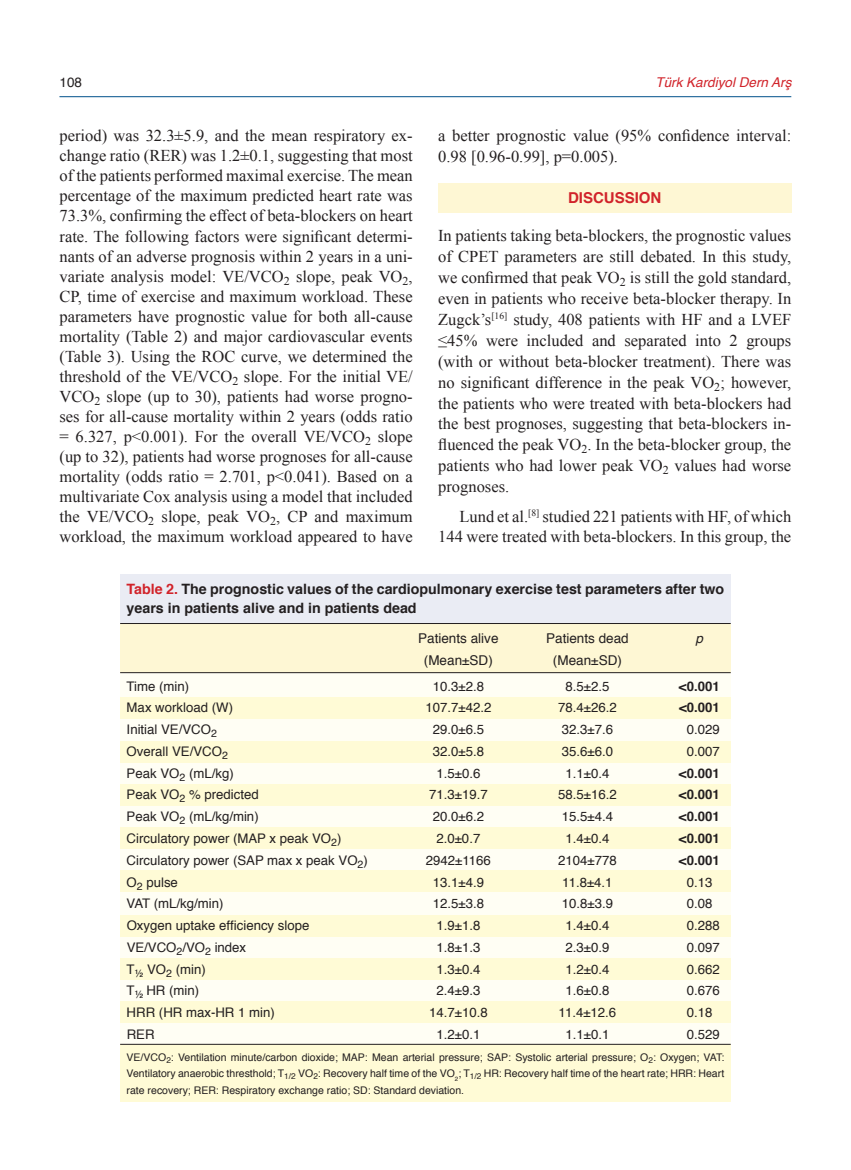
<style>
.page{position:relative;width:851px;height:1170px;background:#fff}
.page>*{position:absolute;margin:0;border:0;box-sizing:border-box;transform-origin:0 0}
.t1{font:16.5px/20.1px "Times New Roman";color:#231f20;text-align:justify}
.t2{font:700 15px "Helvetica";color:#d1232a}
.t3{font:700 14.25px/18.8px "Helvetica";color:#231f20}
.t4{font:13.5px "Helvetica";color:#231f20}
.t5{font:italic 13.5px "Helvetica";color:#d1232a}
.t6{font:italic 13.5px "Helvetica";color:#231f20}
.t7{font:13.2px "Helvetica";color:#231f20}
.t8{font:700 13.2px "Helvetica";color:#231f20}
.t9{font:10.5px/16.5px "Helvetica";color:#231f20;text-align:justify}
.s1{color:#d1232a}
</style>
<div class="page">
<div style="left:438px;top:183px;width:353px;height:30px;background:#fef7d4"></div>
<hr style="left:59px;top:96px;width:732px;height:1px;background:#01508b">
<div style="left:120px;top:672px;width:610px;height:429px;background:#fffef4"></div>
<div style="left:120px;top:697px;width:610px;height:22px;background:#fffbd6"></div>
<div style="left:120px;top:740px;width:610px;height:22px;background:#fffbd6"></div>
<div style="left:120px;top:784px;width:610px;height:21px;background:#fffbd6"></div>
<div style="left:120px;top:827px;width:610px;height:21px;background:#fffbd6"></div>
<div style="left:120px;top:870px;width:610px;height:21px;background:#fffbd6"></div>
<div style="left:120px;top:915px;width:610px;height:21px;background:#fffbd6"></div>
<div style="left:120px;top:958px;width:610px;height:21px;background:#fffbd6"></div>
<div style="left:120px;top:1001px;width:610px;height:21px;background:#fffbd6"></div>
<div style="left:120px;top:1044px;width:610px;height:57px;background:#fffbd6"></div>
<div style="left:120px;top:623px;width:610px;height:49px;background:#fef7d4"></div>
<div style="left:120px;top:574px;width:610px;height:49px;background:#eaecf4"></div>
<hr style="left:120px;top:623px;width:610px;height:1px;background:#231f20">
<hr style="left:120px;top:672px;width:610px;height:1px;background:#231f20">
<hr style="left:120px;top:1043px;width:610px;height:1px;background:#231f20">
<p class="t4" style="left:60px;top:73px;width:24px">108</p>
<p class="t5" style="left:655px;top:71px;width:137px">Türk Kardiyol Dern Arş</p>
<p class="t1" style="left:438px;top:125px;width:354px;line-height:20.9px">a better prognostic value (95% confidence interval:<br>0.98 [0.96-0.99], p=0.005).</p>
<p class="t2" style="left:568px;top:188px;width:95px">DISCUSSION</p>
<p class="t1" style="left:438px;top:225px;width:354px;line-height:20.9px">In patients taking beta-blockers, the prognostic values of CPET parameters are still debated. In this study, we confirmed that peak VO<sub>2</sub> is still the gold standard, even in patients who receive beta-blocker therapy. In Zugck’s<sup>[16]</sup> study, 408 patients with HF and a LVEF ≤45% were included and separated into 2 groups (with or without beta-blocker treatment). There was no significant difference in the peak VO<sub>2</sub>; however, the patients who were treated with beta-blockers had the best prognoses, suggesting that beta-blockers in&shy;fluenced the peak VO<sub>2</sub>. In the beta-blocker group, the patients who had lower peak VO<sub>2</sub> values had worse prognoses.</p>
<p class="t1" style="left:438px;top:505px;width:354px;line-height:20.9px;text-align:right">Lund et al.<sup>[8]</sup> studied 221 patients with HF, of which<br>144 were treated with beta-blockers. In this group, the</p>
<p class="t1" style="left:60px;top:125px;width:354px">period) was 32.3±5.9, and the mean respiratory ex&shy;change ratio (RER) was 1.2±0.1, suggesting that most of the patients performed maximal exercise. The mean percentage of the maximum predicted heart rate was 73.3%, confirming the effect of beta-blockers on heart rate. The following factors were significant determi&shy;nants of an adverse prognosis within 2 years in a uni&shy;variate analysis model: VE/VCO<sub>2</sub> slope, peak VO<sub>2</sub>, CP, time of exercise and maximum workload. These parameters have prognostic value for both all-cause mortality (Table 2) and major cardiovascular events (Table 3). Using the ROC curve, we determined the threshold of the VE/VCO<sub>2</sub> slope. For the initial VE/ VCO<sub>2</sub> slope (up to 30), patients had worse progno&shy;ses for all-cause mortality within 2 years (odds ratio = 6.327, p&lt;0.001). For the overall VE/VCO<sub>2</sub> slope (up to 32), patients had worse prognoses for all-cause mortality (odds ratio = 2.701, p&lt;0.041). Based on a multivariate Cox analysis using a model that included the VE/VCO<sub>2</sub> slope, peak VO<sub>2</sub>, CP and maximum workload, the maximum workload appeared to have</p>
<p class="t3" style="left:127px;top:580px;width:599px"><span class="s1">Table 2.</span> The prognostic values of the cardiopulmonary exercise test parameters after two years in patients alive and in patients dead</p>
<p class="t4" style="left:418px;top:629px;width:82px">Patients alive</p>
<p class="t4" style="left:546px;top:629px;width:84px">Patients dead</p>
<p class="t6" style="left:695px;top:627px;width:9px">p</p>
<p class="t4" style="left:424px;top:650px;width:70px">(Mean±SD)</p>
<p class="t4" style="left:553px;top:650px;width:70px">(Mean±SD)</p>
<p class="t7" style="left:127px;top:677px;width:64px">Time (min)</p>
<p class="t7" style="left:432px;top:677px;width:53px">10.3±2.8</p>
<p class="t7" style="left:565px;top:677px;width:45px">8.5±2.5</p>
<p class="t8" style="left:679px;top:677px;width:42px">&lt;0.001</p>
<p class="t7" style="left:127px;top:698px;width:108px">Max workload (W)</p>
<p class="t7" style="left:425px;top:698px;width:67px">107.7±42.2</p>
<p class="t7" style="left:558px;top:698px;width:60px">78.4±26.2</p>
<p class="t8" style="left:679px;top:698px;width:42px">&lt;0.001</p>
<p class="t7" style="left:127px;top:720px;width:92px">Initial VE/VCO<sub>2</sub></p>
<p class="t7" style="left:432px;top:720px;width:53px">29.0±6.5</p>
<p class="t7" style="left:561px;top:720px;width:53px">32.3±7.6</p>
<p class="t7" style="left:686px;top:720px;width:35px">0.029</p>
<p class="t7" style="left:127px;top:742px;width:103px">Overall VE/VCO<sub>2</sub></p>
<p class="t7" style="left:432px;top:742px;width:53px">32.0±5.8</p>
<p class="t7" style="left:561px;top:742px;width:53px">35.6±6.0</p>
<p class="t7" style="left:686px;top:742px;width:35px">0.007</p>
<p class="t7" style="left:127px;top:764px;width:109px">Peak VO<sub>2</sub> (mL/kg)</p>
<p class="t7" style="left:436px;top:764px;width:45px">1.5±0.6</p>
<p class="t7" style="left:565px;top:764px;width:45px">1.1±0.4</p>
<p class="t8" style="left:679px;top:764px;width:42px">&lt;0.001</p>
<p class="t7" style="left:127px;top:785px;width:134px">Peak VO<sub>2</sub> % predicted</p>
<p class="t7" style="left:429px;top:785px;width:60px">71.3±19.7</p>
<p class="t7" style="left:558px;top:785px;width:60px">58.5±16.2</p>
<p class="t8" style="left:679px;top:785px;width:42px">&lt;0.001</p>
<p class="t7" style="left:127px;top:807px;width:133px">Peak VO<sub>2</sub> (mL/kg/min)</p>
<p class="t7" style="left:432px;top:807px;width:53px">20.0±6.2</p>
<p class="t7" style="left:561px;top:807px;width:53px">15.5±4.4</p>
<p class="t8" style="left:679px;top:807px;width:42px">&lt;0.001</p>
<p class="t7" style="left:127px;top:829px;width:216px">Circulatory power (MAP x peak VO<sub>2</sub>)</p>
<p class="t7" style="left:436px;top:829px;width:45px">2.0±0.7</p>
<p class="t7" style="left:565px;top:829px;width:45px">1.4±0.4</p>
<p class="t8" style="left:678px;top:829px;width:42px">&lt;0.001</p>
<p class="t7" style="left:127px;top:851px;width:243px">Circulatory power (SAP max x peak VO<sub>2</sub>)</p>
<p class="t7" style="left:426px;top:851px;width:66px">2942±1166</p>
<p class="t7" style="left:558px;top:851px;width:60px">2104±778</p>
<p class="t8" style="left:679px;top:851px;width:42px">&lt;0.001</p>
<p class="t7" style="left:127px;top:872px;width:53px">O<sub>2</sub> pulse</p>
<p class="t7" style="left:432px;top:872px;width:53px">13.1±4.9</p>
<p class="t7" style="left:562px;top:872px;width:52px">11.8±4.1</p>
<p class="t7" style="left:686px;top:872px;width:27px">0.13</p>
<p class="t7" style="left:127px;top:894px;width:98px">VAT (mL/kg/min)</p>
<p class="t7" style="left:432px;top:894px;width:53px">12.5±3.8</p>
<p class="t7" style="left:561px;top:894px;width:53px">10.8±3.9</p>
<p class="t7" style="left:686px;top:894px;width:27px">0.08</p>
<p class="t7" style="left:127px;top:916px;width:184px">Oxygen uptake efficiency slope</p>
<p class="t7" style="left:436px;top:916px;width:45px">1.9±1.8</p>
<p class="t7" style="left:565px;top:916px;width:45px">1.4±0.4</p>
<p class="t7" style="left:686px;top:916px;width:35px">0.288</p>
<p class="t7" style="left:127px;top:938px;width:121px">VE/VCO<sub>2</sub>/VO<sub>2</sub> index</p>
<p class="t7" style="left:436px;top:938px;width:45px">1.8±1.3</p>
<p class="t7" style="left:565px;top:938px;width:45px">2.3±0.9</p>
<p class="t7" style="left:686px;top:938px;width:35px">0.097</p>
<p class="t7" style="left:127px;top:959px;width:81px">T<sub>½</sub> VO<sub>2</sub> (min)</p>
<p class="t7" style="left:436px;top:959px;width:45px">1.3±0.4</p>
<p class="t7" style="left:565px;top:959px;width:45px">1.2±0.4</p>
<p class="t7" style="left:686px;top:959px;width:35px">0.662</p>
<p class="t7" style="left:127px;top:981px;width:74px">T<sub>½</sub> HR (min)</p>
<p class="t7" style="left:436px;top:981px;width:45px">2.4±9.3</p>
<p class="t7" style="left:565px;top:981px;width:45px">1.6±0.8</p>
<p class="t7" style="left:686px;top:981px;width:35px">0.676</p>
<p class="t7" style="left:127px;top:1003px;width:150px">HRR (HR max-HR 1 min)</p>
<p class="t7" style="left:429px;top:1003px;width:60px">14.7±10.8</p>
<p class="t7" style="left:558px;top:1003px;width:59px">11.4±12.6</p>
<p class="t7" style="left:686px;top:1003px;width:27px">0.18</p>
<p class="t7" style="left:127px;top:1025px;width:29px">RER</p>
<p class="t7" style="left:436px;top:1025px;width:45px">1.2±0.1</p>
<p class="t7" style="left:565px;top:1025px;width:45px">1.1±0.1</p>
<p class="t7" style="left:686px;top:1025px;width:35px">0.529</p>
<p class="t9" style="left:127px;top:1049px;width:599px">VE/VCO<sub>2</sub>: Ventilation minute/carbon dioxide; MAP: Mean arterial pressure; SAP: Systolic arterial pressure; O<sub>2</sub>: Oxygen; VAT:<br>Ventilatory anaerobic thresthold; T<sub>1/2</sub> VO<sub>2</sub>: Recovery half time of the VO<sub>2</sub>; T<sub>1/2</sub> HR: Recovery half time of the heart rate; HRR: Heart rate recovery; RER: Respiratory exchange ratio; SD: Standard deviation.</p>
</div>
